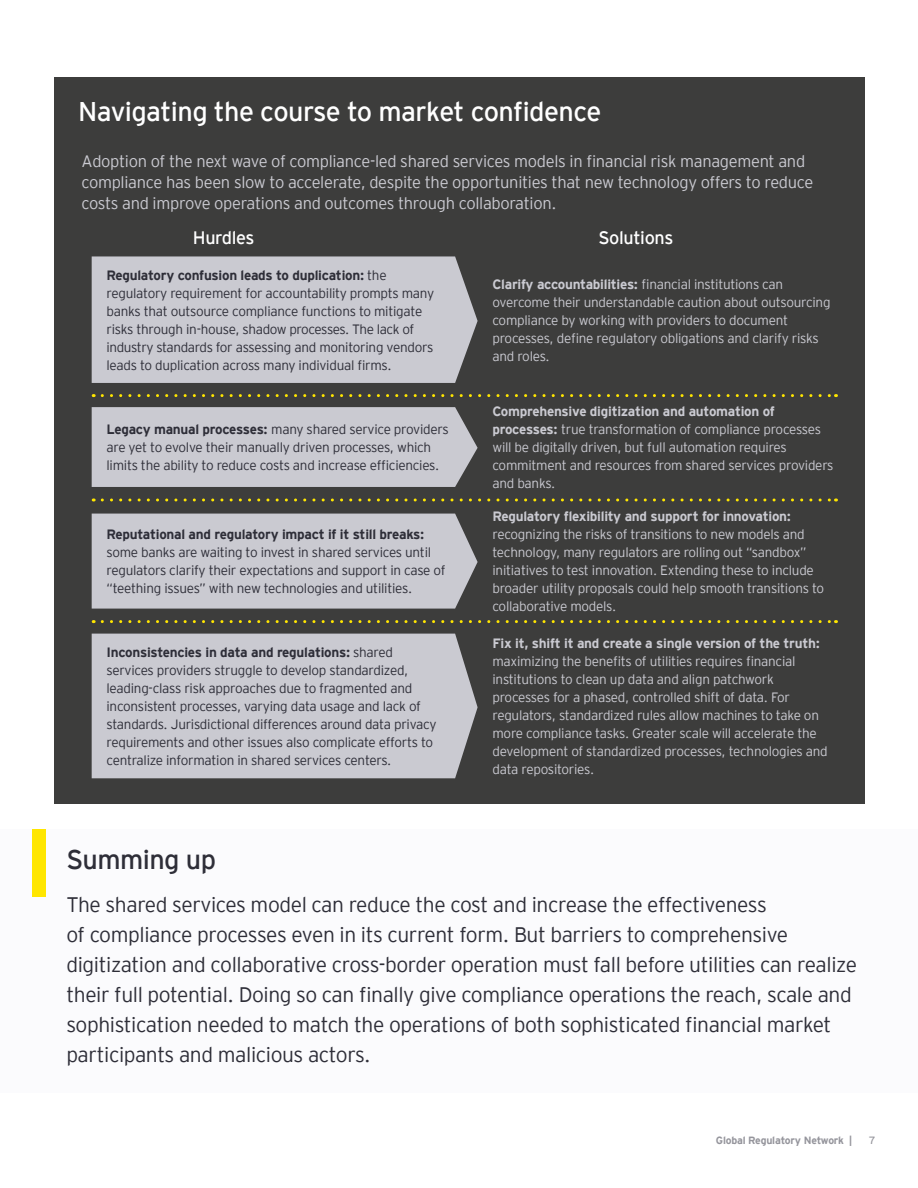
<style>
.page{position:relative;width:918px;height:1188px;background:#fff}
.page>*{position:absolute;margin:0;border:0;box-sizing:border-box;transform-origin:0 0}
.t1{font:27px "EY Interstate";letter-spacing:-.02em;color:#fff}
.t2{font:27px "EY Interstate";letter-spacing:-.02em;color:#2e2e38}
.t3{font:300 21px/30px "EY Interstate";letter-spacing:-.02em;color:#2e2e38}
.t4{font:18px "EY Interstate";letter-spacing:-.02em;color:#fff}
.t5{font:300 16.5px/21px "EY Interstate";letter-spacing:-.02em;color:#cacad1}
.t6{font:300 13.5px/18px "EY Interstate";letter-spacing:-.02em;color:#cacad1}
.t7{font:300 13.5px/18px "EY Interstate";letter-spacing:-.02em;color:#2e2e38}
.t8{font:700 13.5px "EY Interstate";letter-spacing:-.02em;color:#cacad1}
.t9{font:700 13.5px "EY Interstate";letter-spacing:-.02em;color:#2e2e38}
.t10{font:700 10.5px "EY Interstate";letter-spacing:-.02em;color:#95959c}
.t11{font:10.5px "EY Interstate";color:#95959c}
.s1{font-weight:700}
</style>
<div class="page">
<div style="left:0;top:830px;width:918px;height:264px;background:#fbfbfd"></div>
<div style="left:32px;top:830px;width:14px;height:67px;background:#ffe600"></div>
<div style="left:54px;top:77px;width:810px;height:726px;background:#3d3d3c"></div>
<div style="left:92px;top:256px;width:386px;height:127px;background:#cacad1"></div>
<div style="left:92px;top:407px;width:386px;height:80px;background:#cacad1"></div>
<div style="left:92px;top:514px;width:386px;height:95px;background:#cacad1"></div>
<div style="left:92px;top:634px;width:386px;height:144px;background:#cacad1"></div>
<svg style="left:102px;top:620px;width:735px;height:3px"></svg>
<svg style="left:102px;top:498px;width:735px;height:3px"></svg>
<svg style="left:102px;top:394px;width:735px;height:3px"></svg>
<h1 class="t1" style="left:78px;top:92px;width:525px">Navigating the course to market confidence</h1>
<p class="t5" style="left:82px;top:150px;width:733px">Adoption of the next wave of compliance-led shared services models in financial risk management and compliance has been slow to accelerate, despite the opportunities that new technology offers to reduce costs and improve operations and outcomes through collaboration.</p>
<h3 class="t4" style="left:193px;top:225px;width:63px">Hurdles</h3>
<h3 class="t4" style="left:598px;top:225px;width:77px">Solutions</h3>
<p class="t7" style="left:106px;top:266px;width:329px"><span class="s1">Regulatory confusion leads to duplication:</span> the regulatory requirement for accountability prompts many banks that outsource compliance functions to mitigate risks through in-house, shadow processes. The lack of industry standards for assessing and monitoring vendors leads to duplication across many individual firms.</p>
<p class="t6" style="left:492px;top:275px;width:340px"><span class="s1">Clarify accountabilities:</span> financial institutions can overcome their understandable caution about outsourcing compliance by working with providers to document processes, define regulatory obligations and clarify risks and roles.</p>
<p class="t7" style="left:106px;top:420px;width:344px"><span class="s1">Legacy manual processes:</span> many shared service providers are yet to evolve their manually driven processes, which limits the ability to reduce costs and increase efficiencies.</p>
<p class="t9" style="left:107px;top:525px;width:319px">Reputational and regulatory impact if it still breaks:</p>
<p class="t7" style="left:107px;top:543px;width:341px">some banks are waiting to invest in shared services until regulators clarify their expectations and support in case of “teething issues” with new technologies and utilities.</p>
<p class="t7" style="left:107px;top:643px;width:332px"><span class="s1">Inconsistencies in data and regulations:</span> shared services providers struggle to develop standardized, leading-class risk approaches due to fragmented and inconsistent processes, varying data usage and lack of standards. Jurisdictional differences around data privacy requirements and other issues also complicate efforts to centralize information in shared services centers.</p>
<p class="t6" style="left:492px;top:402px;width:343px"><span class="s1">Comprehensive digitization and automation of processes:</span> true transformation of compliance processes will be digitally driven, but full automation requires commitment and resources from shared services providers and banks.</p>
<p class="t8" style="left:492px;top:507px;width:300px">Regulatory flexibility and support for innovation:</p>
<p class="t6" style="left:492px;top:525px;width:333px">recognizing the risks of transitions to new models and technology, many regulators are rolling out “sandbox” initiatives to test innovation. Extending these to include broader utility proposals could help smooth transitions to collaborative models.</p>
<p class="t8" style="left:492px;top:634px;width:329px">Fix it, shift it and create a single version of the truth:</p>
<p class="t6" style="left:492px;top:652px;width:337px">maximizing the benefits of utilities requires financial institutions to clean up data and align patchwork processes for a phased, controlled shift of data. For regulators, standardized rules allow machines to take on more compliance tasks. Greater scale will accelerate the development of standardized processes, technologies and data repositories.</p>
<h1 class="t2" style="left:66px;top:840px;width:151px">Summing up</h1>
<p class="t3" style="left:66px;top:888px;width:792px">The shared services model can reduce the cost and increase the effectiveness<br>of compliance processes even in its current form. But barriers to comprehensive digitization and collaborative cross-border operation must fall before utilities can realize their full potential. Doing so can finally give compliance operations the reach, scale and sophistication needed to match the operations of both sophisticated financial market participants and malicious actors.</p>
<p class="t10" style="left:716px;top:1133px;width:138px">Global Regulatory Network |</p>
<p class="t11" style="left:869px;top:1133px;width:8px">7</p>
</div>
